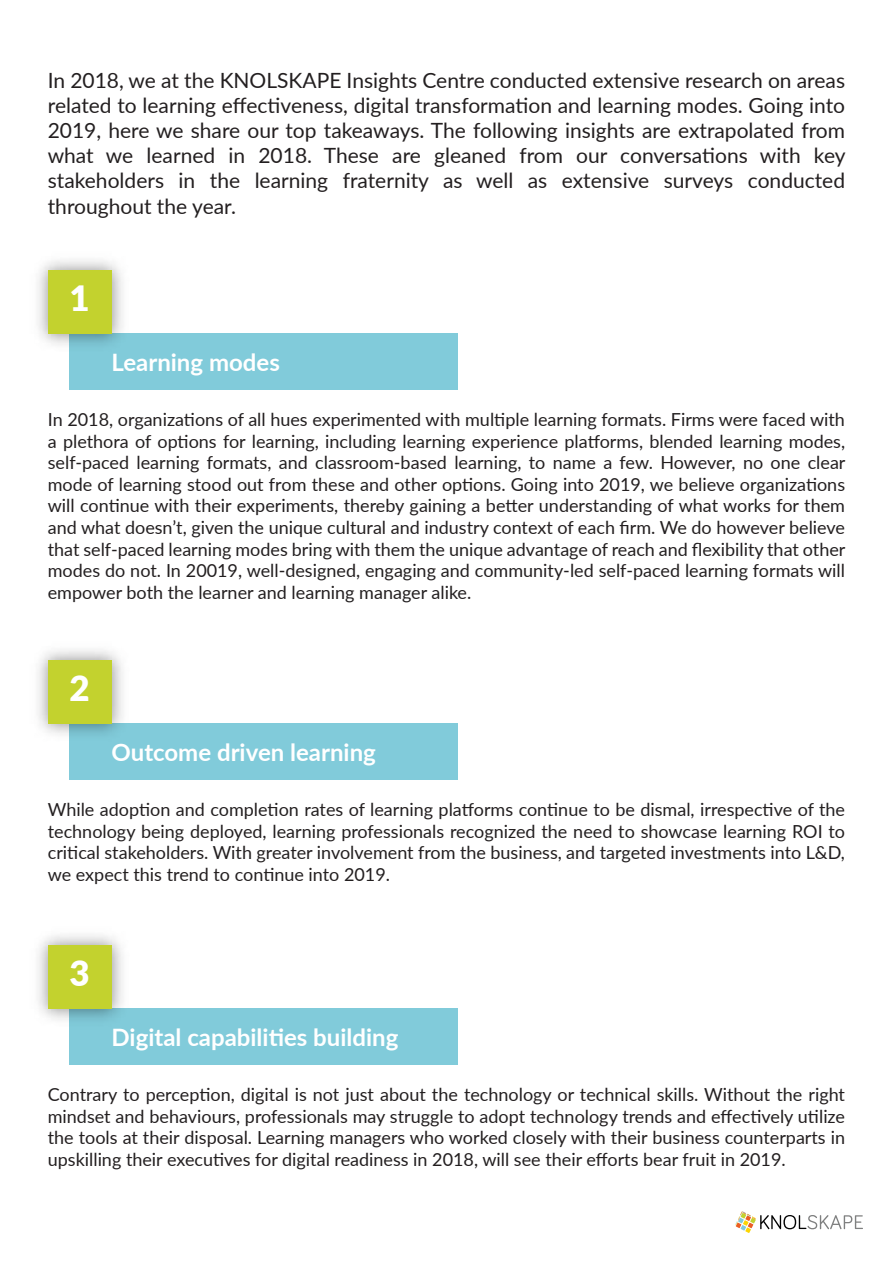
<style>
.page{position:relative;width:893px;height:1263px;background:#fff}
.page>*{position:absolute;margin:0;border:0;box-sizing:border-box;transform-origin:0 0}
.t1{font:900 34.8px "Lato";color:#fff}
.t2{font:700 24px "Lato";color:#fff}
.t3{font:21px/25.2px "Lato";color:#231f20;text-align:justify}
.t4{font:18px/21.6px "Lato";color:#231f20;text-align:justify}
</style>
<div class="page">
<svg style="left:735px;top:1211px;width:128px;height:22px"></svg>
<div style="left:69px;top:334px;width:388px;height:56px;background:#81cbda"></div>
<div style="left:48px;top:270px;width:64px;height:64px;background:#c3d22e"></div>
<div style="left:69px;top:724px;width:388px;height:56px;background:#81cbda"></div>
<div style="left:48px;top:660px;width:64px;height:64px;background:#c3d22e"></div>
<div style="left:69px;top:1009px;width:388px;height:56px;background:#81cbda"></div>
<div style="left:48px;top:945px;width:64px;height:64px;background:#c3d22e"></div>
<p class="t3" style="left:48px;top:66px;width:799px">In 2018, we at the KNOLSKAPE Insights Centre conducted extensive research on areas related to learning effectiveness, digital transformation and learning modes. Going into 2019, here we share our top takeaways. The following insights are extrapolated from what we learned in 2018. These are gleaned from our conversations with key stakeholders in the learning fraternity as well as extensive surveys conducted throughout the year.</p>
<h1 class="t1" style="left:70px;top:272px;width:22px">1</h1>
<h2 class="t2" style="left:112px;top:345px;width:170px">Learning modes</h2>
<p class="t4" style="left:48px;top:408px;width:799px">In 2018, organizations of all hues experimented with multiple learning formats. Firms were faced with a plethora of options for learning, including learning experience platforms, blended learning modes, self-paced learning formats, and classroom-based learning, to name a few. However, no one clear mode of learning stood out from these and other options. Going into 2019, we believe organizations will continue with their experiments, thereby gaining a better understanding of what works for them and what doesn’t, given the unique cultural and industry context of each firm. We do however believe that self-paced learning modes bring with them the unique advantage of reach and flexibility that other modes do not. In 20019, well-designed, engaging and community-led self-paced learning formats will empower both the learner and learning manager alike.</p>
<h1 class="t1" style="left:70px;top:662px;width:22px">2</h1>
<h2 class="t2" style="left:112px;top:735px;width:266px">Outcome driven learning</h2>
<p class="t4" style="left:48px;top:798px;width:799px">While adoption and completion rates of learning platforms continue to be dismal, irrespective of the technology being deployed, learning professionals recognized the need to showcase learning ROI to critical stakeholders. With greater involvement from the business, and targeted investments into L&amp;D, we expect this trend to continue into 2019.</p>
<h1 class="t1" style="left:70px;top:947px;width:22px">3</h1>
<h2 class="t2" style="left:112px;top:1020px;width:288px">Digital capabilities building</h2>
<p class="t4" style="left:48px;top:1083px;width:799px">Contrary to perception, digital is not just about the technology or technical skills. Without the right mindset and behaviours, professionals may struggle to adopt technology trends and effectively utilize the tools at their disposal. Learning managers who worked closely with their business counterparts in upskilling their executives for digital readiness in 2018, will see their efforts bear fruit in 2019.</p>
</div>
